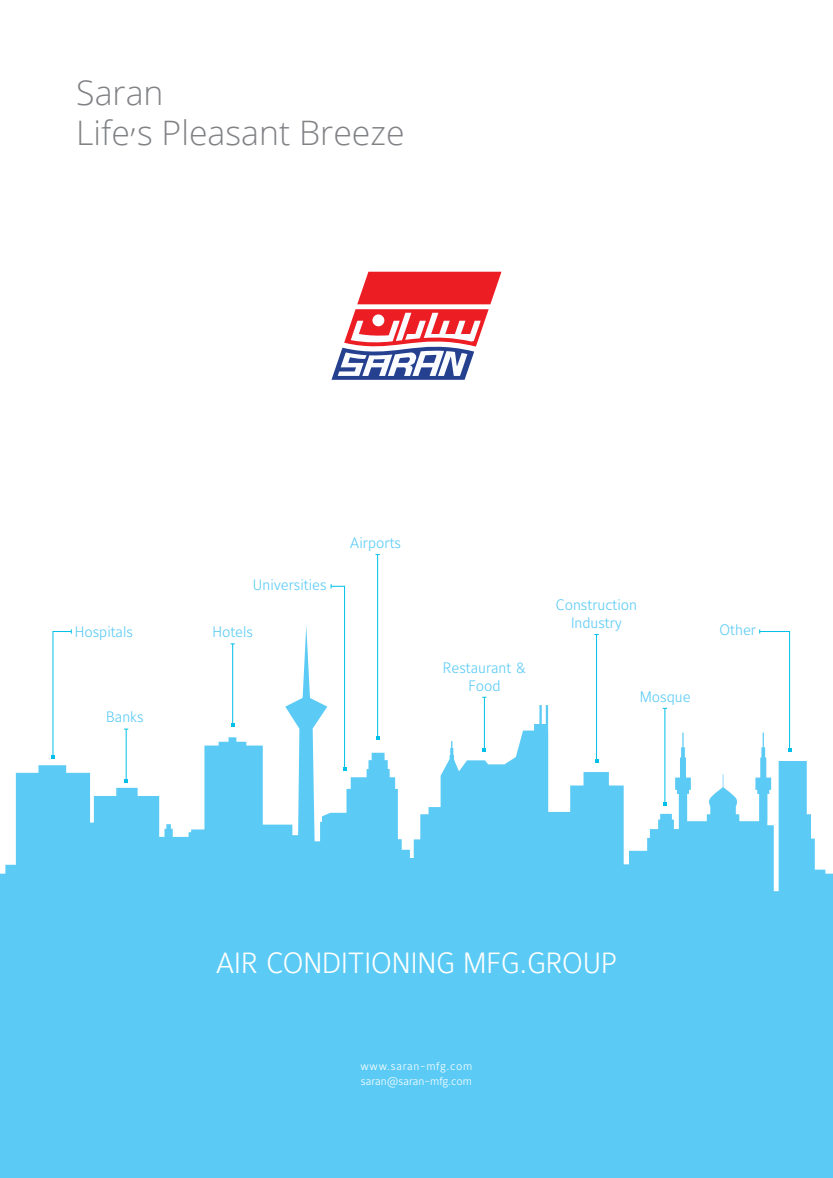
<style>
.page{position:relative;width:833px;height:1178px;background:#fff}
.page>*{position:absolute;margin:0;border:0;box-sizing:border-box;transform-origin:0 0}
.t1{font:300 33.75px/40.5px "Open Sans";color:#808285}
.t2{font:300 29px "Maurea Jci Lf ML";color:#fff}
.t3{font:300 15px/17.5px "Maurea Jci Lf ML";color:#5bcbf5;text-align:center}
.t4{font:300 11.25px/15.1px "Maurea Jci Lf ML";color:#fff}
</style>
<div class="page">
<svg style="left:0;top:625px;width:833px;height:553px;fill:#5bcbf5"></svg>
<svg style="left:331px;top:272px;width:170px;height:108px"></svg>
<svg style="left:51px;top:629px;width:21px;height:130px"></svg>
<hr style="left:126px;top:729px;width:1px;height:52px;background:#00c0e8">
<svg style="left:124px;top:779px;width:4px;height:4px"></svg>
<hr style="left:232px;top:644px;width:1px;height:81px;background:#00c0e8">
<svg style="left:330px;top:584px;width:16px;height:186px"></svg>
<hr style="left:377px;top:554px;width:1px;height:184px;background:#00c0e8">
<hr style="left:484px;top:697px;width:1px;height:53px;background:#00c0e8">
<svg style="left:482px;top:748px;width:4px;height:4px"></svg>
<hr style="left:596px;top:634px;width:1px;height:127px;background:#00c0e8">
<svg style="left:594px;top:759px;width:4px;height:4px"></svg>
<hr style="left:664px;top:708px;width:1px;height:96px;background:#00c0e8">
<svg style="left:663px;top:802px;width:4px;height:4px"></svg>
<svg style="left:758px;top:629px;width:33px;height:123px"></svg>
<h1 class="t1" style="left:76px;top:71px;width:330px">Saran<br>Life,s Pleasant Breeze</h1>
<p class="t3" style="left:75px;top:622px;width:60px">Hospitals</p>
<p class="t3" style="left:106px;top:708px;width:39px">Banks</p>
<p class="t3" style="left:253px;top:576px;width:75px">Universities</p>
<p class="t3" style="left:212px;top:622px;width:42px">Hotels</p>
<p class="t3" style="left:350px;top:534px;width:53px">Airports</p>
<p class="t3" style="left:443px;top:659px;width:84px">Restaurant &amp;<br>Food</p>
<p class="t3" style="left:556px;top:596px;width:83px">Construction<br>Industry</p>
<p class="t3" style="left:640px;top:688px;width:52px">Mosque</p>
<p class="t3" style="left:719px;top:621px;width:38px">Other</p>
<h2 class="t2" style="left:216px;top:945px;width:403px">AIR CONDITIONING MFG.GROUP</h2>
<p class="t4" style="left:360px;top:1058px;width:113px">www.saran-mfg.com saran@saran-mfg.com</p>
</div>
